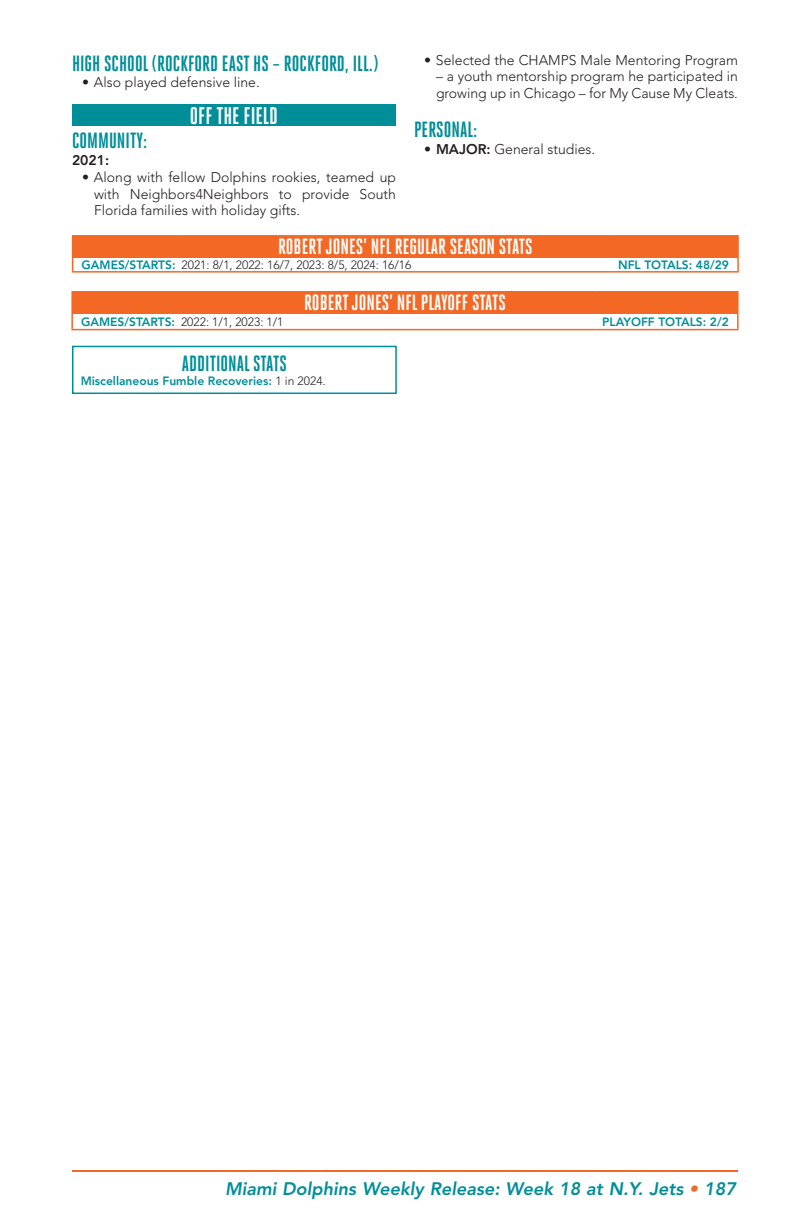
<style>
.page{position:relative;width:792px;height:1224px;background:#fff}
.page>*{position:absolute;margin:0;border:0;box-sizing:border-box;transform-origin:0 0}
.t1{font:700 24px "Heroic Condensed";color:#fff}
.t2{font:700 22px "Heroic Condensed";color:#008e98}
.t3{font:700 22px "Heroic Condensed";color:#fff}
.t4{font:italic 800 18px "Avenir LT Std";color:#008e98}
.t5{font:300 14px/16.8px "Avenir LT Std";color:#231f20;text-align:justify}
.t6{font:800 14px "Avenir LT Std";color:#231f20}
.t7{font:800 12px "Avenir LT Std";color:#008e98}
.t8{font:300 12px "Avenir LT Std";color:#231f20}
.s1{font-weight:800}
.s2{font-weight:300;color:#231f20}
.s3{color:#f36824}
</style>
<div class="page">
<hr style="left:72px;top:1170px;width:666px;height:2px;background:#f36824">
<div style="left:73px;top:236px;width:665px;height:21px;background:#f36824"></div>
<hr style="left:737px;top:237px;width:2px;height:20px;background:#f36824">
<hr style="left:72px;top:235px;width:110px;height:2px;background:#f36824">
<hr style="left:182px;top:235px;width:433px;height:2px;background:#f36824">
<hr style="left:615px;top:235px;width:124px;height:2px;background:#f36824">
<svg style="left:72px;top:237px;width:1px;height:34px"></svg>
<svg style="left:737px;top:257px;width:2px;height:14px"></svg>
<hr style="left:72px;top:271px;width:110px;height:2px;background:#f36824">
<hr style="left:182px;top:271px;width:433px;height:2px;background:#f36824">
<hr style="left:615px;top:271px;width:124px;height:2px;background:#f36824">
<div style="left:72px;top:292px;width:666px;height:21px;background:#f36824"></div>
<hr style="left:71px;top:291px;width:110px;height:1px;background:#f36824">
<hr style="left:71px;top:292px;width:2px;height:21px;background:#f36824">
<hr style="left:181px;top:291px;width:416px;height:1px;background:#f36824">
<hr style="left:597px;top:291px;width:142px;height:1px;background:#f36824">
<hr style="left:737px;top:292px;width:2px;height:21px;background:#f36824">
<svg style="left:71px;top:313px;width:2px;height:16px"></svg>
<svg style="left:737px;top:313px;width:2px;height:16px"></svg>
<hr style="left:71px;top:329px;width:110px;height:1px;background:#f36824">
<hr style="left:181px;top:329px;width:416px;height:1px;background:#f36824">
<hr style="left:597px;top:329px;width:142px;height:1px;background:#f36824">
<div style="left:72px;top:346px;width:325px;height:48px;border:2px solid #008e98"></div>
<div style="left:72px;top:104px;width:324px;height:22px;background:#008e98"></div>
<p class="t2" style="left:72px;top:51px;width:308px">HIGH SCHOOL (ROCKFORD EAST HS – ROCKFORD, ILL.)</p>
<p class="t5" style="left:82px;top:74px;width:179px">• Also played defensive line.</p>
<p class="t1" style="left:190px;top:102px;width:90px">OFF THE FIELD</p>
<p class="t2" style="left:72px;top:128px;width:77px">COMMUNITY:</p>
<p class="t6" style="left:72px;top:152px;width:39px">2021:</p>
<p class="t5" style="left:94px;top:169px;width:304px;text-indent:-12px">• Along with fellow Dolphins rookies, teamed up with Neighbors4Neighbors to provide South Florida families with holiday gifts.</p>
<p class="t5" style="left:424px;top:51px;width:316px">• Selected the CHAMPS Male Mentoring Program</p>
<p class="t5" style="left:436px;top:68px;width:303px">– a youth mentorship program he participated in growing up in Chicago – for My Cause My Cleats.</p>
<p class="t2" style="left:414px;top:117px;width:65px">PERSONAL:</p>
<p class="t5" style="left:424px;top:141px;width:173px">• <span class="s1">MAJOR:</span> General studies.</p>
<p class="t3" style="left:278px;top:235px;width:256px">ROBERT JONES’ NFL REGULAR SEASON STATS</p>
<p class="t7" style="left:82px;top:258px;width:96px">GAMES/STARTS:</p>
<p class="t8" style="left:182px;top:258px;width:231px">2021: 8/1, 2022: 16/7, 2023: 8/5, 2024: 16/16</p>
<p class="t7" style="left:618px;top:258px;width:112px">NFL TOTALS: 48/29</p>
<p class="t3" style="left:304px;top:290px;width:203px">ROBERT JONES’ NFL PLAYOFF STATS</p>
<p class="t7" style="left:81px;top:314px;width:96px">GAMES/STARTS:</p>
<p class="t8" style="left:181px;top:314px;width:104px">2022: 1/1, 2023: 1/1</p>
<p class="t7" style="left:602px;top:314px;width:128px">PLAYOFF TOTALS: 2/2</p>
<p class="t2" style="left:182px;top:351px;width:107px">ADDITIONAL STATS</p>
<p class="t7" style="left:81px;top:374px;width:247px">Miscellaneous Fumble Recoveries: <span class="s2">1 in 2024.</span></p>
<p class="t4" style="left:225px;top:1178px;width:512px">Miami Dolphins Weekly Release: Week 18 at N.Y. Jets <span class="s3">•</span> 187</p>
</div>
